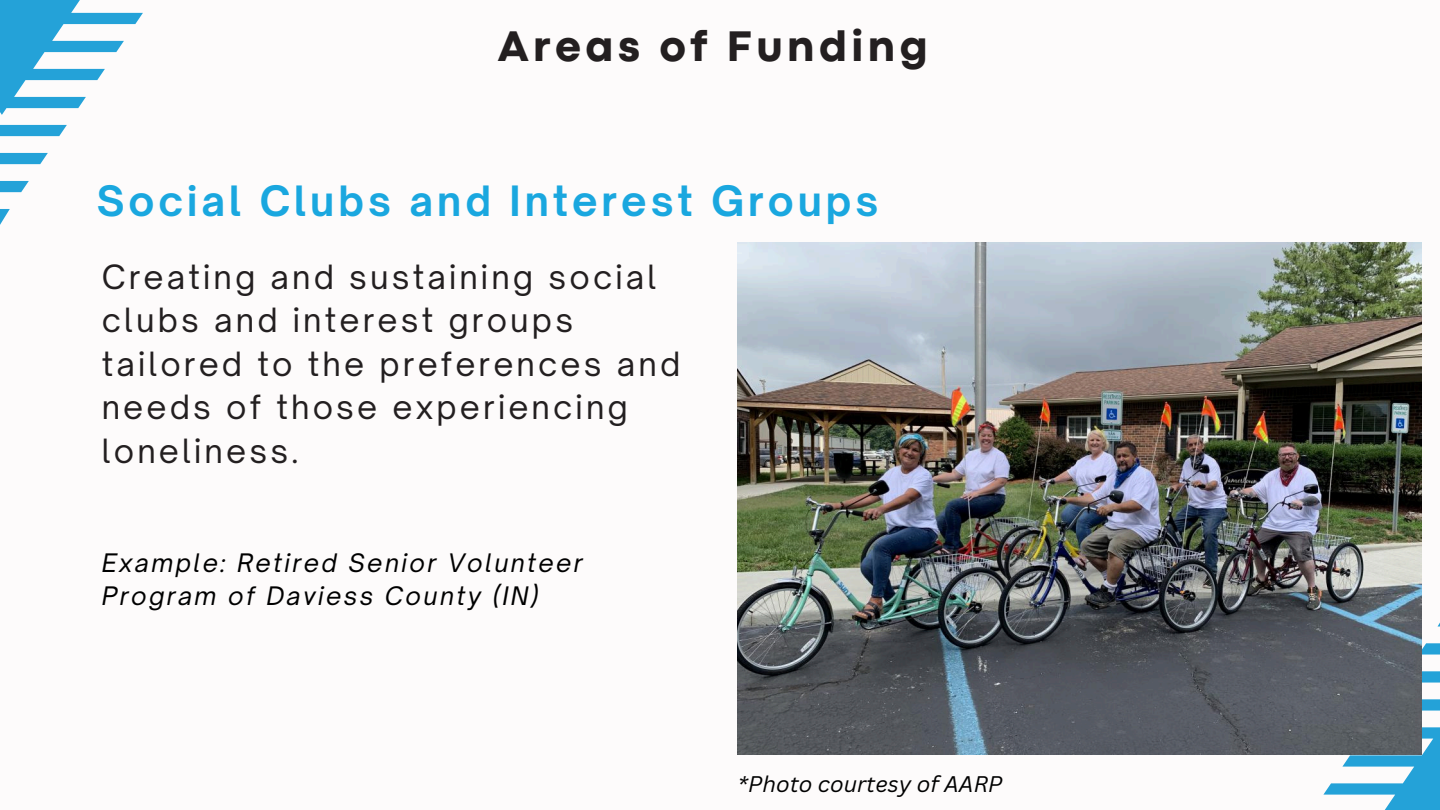
<style>
.page{position:relative;width:1440px;height:810px;background:#fdfbfb}
.page>*{position:absolute;margin:0;border:0;box-sizing:border-box;transform-origin:0 0}
.t1{font:800 44.7px "Codec Pro";letter-spacing:.1em;color:#231f20}
.t2{font:700 40px "Open Sauce One";letter-spacing:.1em;color:#1aa7df}
.t3{font:32px/43.5px "Open Sauce One";letter-spacing:.1em;color:#231f20}
.t4{font:italic 24.4px "Open Sauce One";letter-spacing:.1em;color:#000}
.t5{font:italic 22px "Canva Sans";color:#000}
</style>
<div class="page">
<svg style="left:1285px;top:721px;width:155px;height:89px"></svg>
<svg style="left:1421px;top:671px;width:19px;height:12px"></svg>
<svg style="left:1421px;top:643px;width:19px;height:12px"></svg>
<svg style="left:1421px;top:699px;width:19px;height:12px"></svg>
<svg style="left:0;top:0;width:143px;height:115px"></svg>
<svg style="left:0;top:153px;width:48px;height:11px"></svg>
<svg style="left:0;top:181px;width:29px;height:11px"></svg>
<svg style="left:0;top:125px;width:67px;height:11px"></svg>
<svg style="left:0;top:209px;width:10px;height:16px"></svg>
<img style="left:738px;top:242px;width:683px;height:512px">
<h3 class="t1" style="left:498px;top:31px;width:431px">Areas of Funding</h3>
<h1 class="t2" style="left:97px;top:176px;width:783px">Social Clubs and Interest Groups</h1>
<p class="t3" style="left:102px;top:255px;width:580px">Creating and sustaining social clubs and interest groups tailored to the preferences and needs of those experiencing loneliness.</p>
<p class="t4" style="left:102px;top:548px;width:483px">Example: Retired Senior Volunteer</p>
<p class="t4" style="left:102px;top:581px;width:438px">Program of Daviess County (IN)</p>
<p class="t5" style="left:738px;top:769px;width:266px">*Photo courtesy of AARP</p>
</div>
